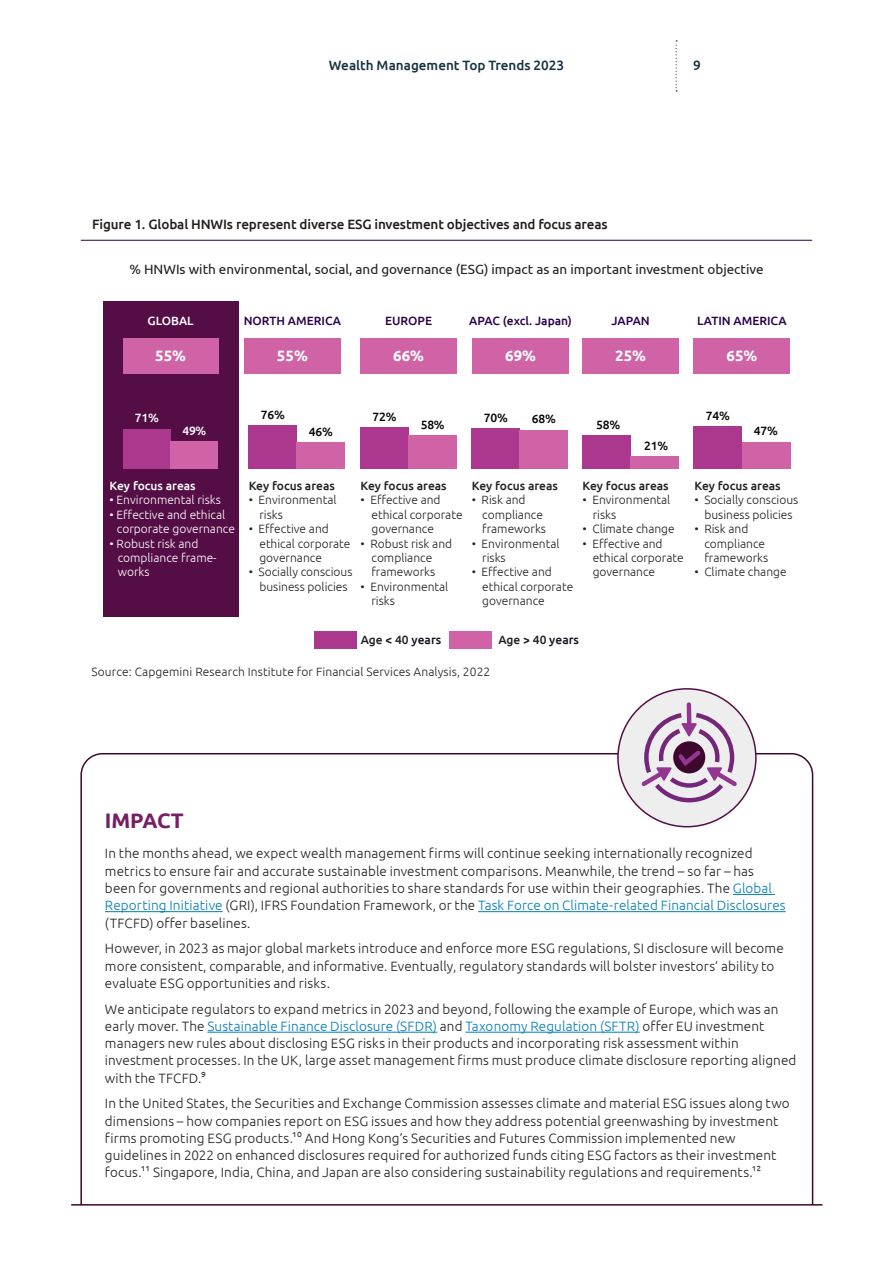
<style>
.page{position:relative;width:893px;height:1263px;background:#fff}
.page>*{position:absolute;margin:0;border:0;box-sizing:border-box;transform-origin:0 0}
.t1{font:700 21px "Ubuntu";letter-spacing:-.005em;color:#741f66}
.t2{font:700 15px "Ubuntu";color:#fff}
.t3{font:300 13.5px/17.2px "Ubuntu";letter-spacing:.01em;color:#231f20}
.t4{font:13.5px "Ubuntu";color:#231f20}
.t5{font:500 13.5px "Ubuntu";letter-spacing:-.01em;color:#231f20}
.t6{font:500 13.5px "Ubuntu";color:#173341}
.t7{font:300 12px/14.4px "Ubuntu";color:#231f20}
.t8{font:300 12px/14.4px "Ubuntu";color:#fff}
.t9{font:500 12px "Ubuntu";color:#231f20}
.t10{font:500 12px "Ubuntu";color:#2a004a}
.t11{font:500 12px "Ubuntu";letter-spacing:-.015em;color:#040503}
.t12{font:500 12px "Ubuntu";color:#fff}
.s1{color:#121423}
.s2{color:#007cb6}
</style>
<div class="page">
<hr style="left:81px;top:240px;width:731px;height:1px;background:#2a004a">
<div style="left:103px;top:302px;width:135px;height:315px;background:#550d46"></div>
<div style="left:249px;top:425px;width:48px;height:43px;background:#ab378f"></div>
<div style="left:297px;top:442px;width:48px;height:26px;background:#d063a5"></div>
<div style="left:361px;top:427px;width:48px;height:41px;background:#ab378f"></div>
<div style="left:409px;top:435px;width:48px;height:33px;background:#d063a5"></div>
<div style="left:472px;top:428px;width:48px;height:40px;background:#ab378f"></div>
<div style="left:520px;top:430px;width:48px;height:38px;background:#d063a5"></div>
<div style="left:583px;top:435px;width:48px;height:33px;background:#ab378f"></div>
<div style="left:631px;top:456px;width:48px;height:12px;background:#d063a5"></div>
<div style="left:694px;top:426px;width:48px;height:42px;background:#ab378f"></div>
<div style="left:742px;top:441px;width:48px;height:27px;background:#d063a5"></div>
<div style="left:123px;top:429px;width:48px;height:39px;background:#ab378f"></div>
<div style="left:171px;top:441px;width:47px;height:27px;background:#d063a5"></div>
<div style="left:123px;top:338px;width:95px;height:36px;background:#d063a5"></div>
<div style="left:244px;top:338px;width:96px;height:36px;background:#d063a5"></div>
<div style="left:361px;top:338px;width:96px;height:36px;background:#d063a5"></div>
<div style="left:472px;top:338px;width:97px;height:36px;background:#d063a5"></div>
<div style="left:583px;top:338px;width:96px;height:36px;background:#d063a5"></div>
<div style="left:694px;top:338px;width:96px;height:36px;background:#d063a5"></div>
<div style="left:314px;top:632px;width:42px;height:17px;background:#ab378f"></div>
<div style="left:450px;top:632px;width:42px;height:17px;background:#d063a5"></div>
<svg style="left:71px;top:753px;width:752px;height:453px"></svg>
<div style="left:618px;top:689px;width:138px;height:138px;background:#eeeeef;border-radius:50%"></div>
<svg style="left:641px;top:702px;width:96px;height:100px"></svg>
<svg style="left:676px;top:40px;width:1px;height:51px"></svg>
<p class="t6" style="left:329px;top:57px;width:237px">Wealth Management Top Trends 2023</p>
<p class="t6" style="left:693px;top:57px;width:9px">9</p>
<p class="t5" style="left:92px;top:216px;width:517px">Figure 1. Global HNWIs represent diverse ESG investment objectives and focus areas</p>
<p class="t4" style="left:129px;top:261px;width:636px">% HNWIs with environmental, social, and governance (ESG) impact as an important investment objective</p>
<p class="t12" style="left:148px;top:313px;width:48px">GLOBAL</p>
<p class="t10" style="left:244px;top:313px;width:99px">NORTH AMERICA</p>
<p class="t10" style="left:385px;top:313px;width:48px">EUROPE</p>
<p class="t10" style="left:469px;top:313px;width:104px">APAC (excl. Japan)</p>
<p class="t10" style="left:612px;top:313px;width:40px">JAPAN</p>
<p class="t10" style="left:697px;top:313px;width:91px">LATIN AMERICA</p>
<p class="t2" style="left:155px;top:346px;width:32px">55%</p>
<p class="t2" style="left:277px;top:346px;width:32px">55%</p>
<p class="t2" style="left:393px;top:346px;width:32px">66%</p>
<p class="t2" style="left:505px;top:346px;width:32px">69%</p>
<p class="t2" style="left:615px;top:346px;width:32px">25%</p>
<p class="t2" style="left:726px;top:346px;width:32px">65%</p>
<p class="t12" style="left:135px;top:411px;width:26px">71%</p>
<p class="t12" style="left:182px;top:423px;width:26px">49%</p>
<p class="t11" style="left:261px;top:407px;width:26px">76%</p>
<p class="t11" style="left:309px;top:424px;width:26px">46%</p>
<p class="t11" style="left:373px;top:409px;width:26px">72%</p>
<p class="t11" style="left:421px;top:417px;width:26px">58%</p>
<p class="t11" style="left:484px;top:410px;width:26px">70%</p>
<p class="t11" style="left:532px;top:411px;width:26px">68%</p>
<p class="t11" style="left:596px;top:417px;width:26px">58%</p>
<p class="t11" style="left:706px;top:408px;width:26px">74%</p>
<p class="t11" style="left:754px;top:423px;width:26px">47%</p>
<p class="t11" style="left:644px;top:438px;width:26px">21%</p>
<p class="t12" style="left:110px;top:478px;width:88px">Key focus areas</p>
<p class="t8" style="left:110px;top:493px;width:113px">• Environmental risks</p>
<p class="t8" style="left:117px;top:507px;width:120px;text-indent:-7px">• Effective and ethical corporate governance</p>
<p class="t8" style="left:118px;top:536px;width:100px;text-indent:-8px">• Robust risk and compliance frame&shy;works</p>
<p class="t9" style="left:249px;top:478px;width:88px">Key focus areas</p>
<p class="t7" style="left:259px;top:493px;width:79px;text-indent:-11px">• Environmental risks</p>
<p class="t7" style="left:259px;top:521px;width:93px;text-indent:-11px">• Effective and ethical corporate governance</p>
<p class="t7" style="left:249px;top:565px;width:105px;text-align:center">• Socially conscious business policies</p>
<p class="t9" style="left:361px;top:478px;width:88px">Key focus areas</p>
<p class="t7" style="left:371px;top:493px;width:93px;text-indent:-11px">• Effective and ethical corporate governance</p>
<p class="t7" style="left:371px;top:536px;width:82px;text-indent:-11px">• Robust risk and compliance frameworks</p>
<p class="t7" style="left:371px;top:579px;width:78px;text-indent:-11px">• Environmental risks</p>
<p class="t9" style="left:472px;top:478px;width:88px">Key focus areas</p>
<p class="t7" style="left:482px;top:493px;width:65px;text-indent:-10px">• Risk and compliance frameworks</p>
<p class="t7" style="left:482px;top:536px;width:79px;text-indent:-10px">• Environmental risks</p>
<p class="t7" style="left:482px;top:565px;width:93px;text-indent:-10px">• Effective and ethical corporate governance</p>
<p class="t9" style="left:583px;top:478px;width:88px">Key focus areas</p>
<p class="t7" style="left:593px;top:493px;width:79px;text-indent:-10px">• Environmental risks</p>
<p class="t7" style="left:583px;top:521px;width:94px">• Climate change</p>
<p class="t7" style="left:593px;top:536px;width:93px;text-indent:-10px">• Effective and ethical corporate governance</p>
<p class="t9" style="left:694px;top:478px;width:88px">Key focus areas</p>
<p class="t7" style="left:694px;top:493px;width:105px;text-align:center">• Socially conscious business policies</p>
<p class="t7" style="left:704px;top:521px;width:65px;text-indent:-10px">• Risk and compliance frameworks</p>
<p class="t7" style="left:694px;top:565px;width:94px">• Climate change</p>
<p class="t9" style="left:361px;top:632px;width:82px">Age &lt; 40 <span class="s1">years</span></p>
<p class="t9" style="left:499px;top:632px;width:82px">Age &gt; 40 <span class="s1">years</span></p>
<p class="t7" style="left:91px;top:664px;width:400px">Source: Capgemini Research Institute for Financial Services Analysis, 2022</p>
<h1 class="t1" style="left:105px;top:808px;width:80px">IMPACT</h1>
<p class="t3" style="left:105px;top:845px;width:682px">In the months ahead, we expect wealth management firms will continue seeking internationally recognized metrics to ensure fair and accurate sustainable investment comparisons. Meanwhile, the trend – so far – has been for governments and regional authorities to share standards for use within their geographies. The <span class="s2">Global Reporting Initiative</span> (GRI), IFRS Foundation Framework, or the <span class="s2">Task Force on Climate-related Financial Disclosures </span>(TFCFD) offer baselines.</p>
<p class="t3" style="left:105px;top:939px;width:680px">However, in 2023 as major global markets introduce and enforce more ESG regulations, SI disclosure will become more consistent, comparable, and informative. Eventually, regulatory standards will bolster investors’ ability to evaluate ESG opportunities and risks.</p>
<p class="t3" style="left:105px;top:1000px;width:693px">We anticipate regulators to expand metrics in 2023 and beyond, following the example of Europe, which was an early mover. The <span class="s2">Sustainable Finance Disclosure (SFDR)</span> and <span class="s2">Taxonomy Regulation (SFTR)</span> offer EU investment managers new rules about disclosing ESG risks in their products and incorporating risk assessment within investment processes. In the UK, large asset management firms must produce climate disclosure reporting aligned with the TFCFD.9</p>
<p class="t3" style="left:105px;top:1094px;width:686px">In the United States, the Securities and Exchange Commission assesses climate and material ESG issues along two dimensions – how companies report on ESG issues and how they address potential greenwashing by investment firms promoting ESG products.10 And Hong Kong’s Securities and Futures Commission implemented new guidelines in 2022 on enhanced disclosures required for authorized funds citing ESG factors as their investment focus.11 Singapore, India, China, and Japan are also considering sustainability regulations and requirements.12</p>
</div>
